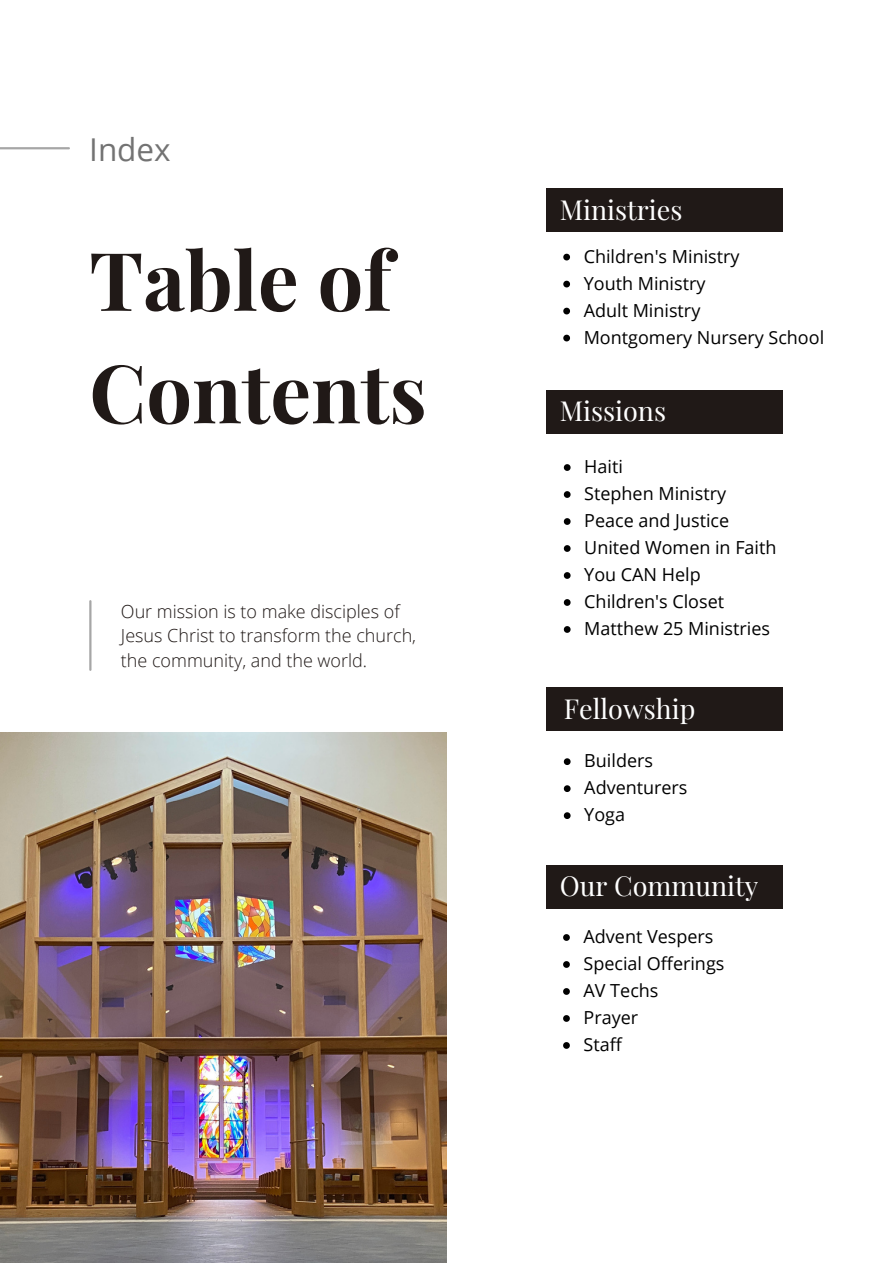
<style>
.page{position:relative;width:893px;height:1264px;background:#fff}
.page>*{position:absolute;margin:0;border:0;box-sizing:border-box;transform-origin:0 0}
.t1{font:700 80.85px/112.4px "Playfair Display";color:#201917}
.t2{font:31.5px "Open Sans";color:#737373}
.t3{font:27px "Playfair Display";color:#fff}
.t4{font:18px "Open Sans";color:#000}
.t5{font:300 18px/24.8px "Open Sans";color:#201917}
</style>
<div class="page">
<hr style="left:0;top:147px;width:69px;height:2px;background:#a6a6a6">
<hr style="left:89px;top:601px;width:2px;height:68px;background:#a6a6a6">
<div style="left:546px;top:188px;width:236px;height:44px;background:#201917"></div>
<svg style="left:563px;top:254px;width:7px;height:6px"></svg>
<svg style="left:563px;top:281px;width:7px;height:6px"></svg>
<svg style="left:563px;top:308px;width:7px;height:6px"></svg>
<svg style="left:563px;top:335px;width:7px;height:6px"></svg>
<div style="left:546px;top:390px;width:236px;height:44px;background:#201917"></div>
<svg style="left:563px;top:464px;width:7px;height:7px"></svg>
<svg style="left:563px;top:491px;width:7px;height:7px"></svg>
<svg style="left:563px;top:518px;width:7px;height:7px"></svg>
<svg style="left:563px;top:545px;width:7px;height:7px"></svg>
<svg style="left:563px;top:572px;width:7px;height:7px"></svg>
<svg style="left:563px;top:599px;width:7px;height:7px"></svg>
<svg style="left:563px;top:626px;width:7px;height:7px"></svg>
<div style="left:546px;top:687px;width:236px;height:44px;background:#201917"></div>
<div style="left:546px;top:864px;width:236px;height:44px;background:#201917"></div>
<img style="left:0;top:732px;width:447px;height:530px">
<svg style="left:563px;top:758px;width:7px;height:7px"></svg>
<svg style="left:563px;top:785px;width:7px;height:7px"></svg>
<svg style="left:563px;top:812px;width:7px;height:7px"></svg>
<svg style="left:563px;top:934px;width:7px;height:6px"></svg>
<svg style="left:563px;top:961px;width:7px;height:6px"></svg>
<svg style="left:563px;top:988px;width:7px;height:6px"></svg>
<svg style="left:563px;top:1015px;width:7px;height:6px"></svg>
<svg style="left:563px;top:1042px;width:7px;height:6px"></svg>
<p class="t2" style="left:89px;top:127px;width:83px">Index</p>
<p class="t1" style="left:89px;top:221px;width:339px">Table of<br>Contents</p>
<p class="t5" style="left:121px;top:598px;width:297px">Our mission is to make disciples of<br>Jesus Christ to transform the church, the community, and the world.</p>
<p class="t3" style="left:559px;top:190px;width:124px">Ministries</p>
<p class="t4" style="left:583px;top:243px;width:157px">Children's Ministry</p>
<p class="t4" style="left:583px;top:270px;width:123px">Youth Ministry</p>
<p class="t4" style="left:583px;top:297px;width:118px">Adult Ministry</p>
<p class="t4" style="left:583px;top:324px;width:242px">Montgomery Nursery School</p>
<p class="t3" style="left:559px;top:392px;width:108px">Missions</p>
<p class="t4" style="left:584px;top:454px;width:40px">Haiti</p>
<p class="t4" style="left:584px;top:481px;width:143px">Stephen Ministry</p>
<p class="t4" style="left:584px;top:508px;width:146px">Peace and Justice</p>
<p class="t4" style="left:584px;top:535px;width:194px">United Women in Faith</p>
<p class="t4" style="left:584px;top:562px;width:118px">You CAN Help</p>
<p class="t4" style="left:584px;top:589px;width:141px">Children's Closet</p>
<p class="t4" style="left:584px;top:616px;width:187px">Matthew 25 Ministries</p>
<p class="t3" style="left:563px;top:690px;width:133px">Fellowship</p>
<p class="t4" style="left:584px;top:748px;width:70px">Builders</p>
<p class="t4" style="left:584px;top:775px;width:105px">Adventurers</p>
<p class="t4" style="left:584px;top:802px;width:42px">Yoga</p>
<p class="t3" style="left:559px;top:867px;width:200px">Our Community</p>
<p class="t4" style="left:583px;top:923px;width:131px">Advent Vespers</p>
<p class="t4" style="left:583px;top:950px;width:142px">Special Offerings</p>
<p class="t4" style="left:583px;top:977px;width:76px">AV Techs</p>
<p class="t4" style="left:583px;top:1004px;width:56px">Prayer</p>
<p class="t4" style="left:583px;top:1031px;width:40px">Staff</p>
</div>
